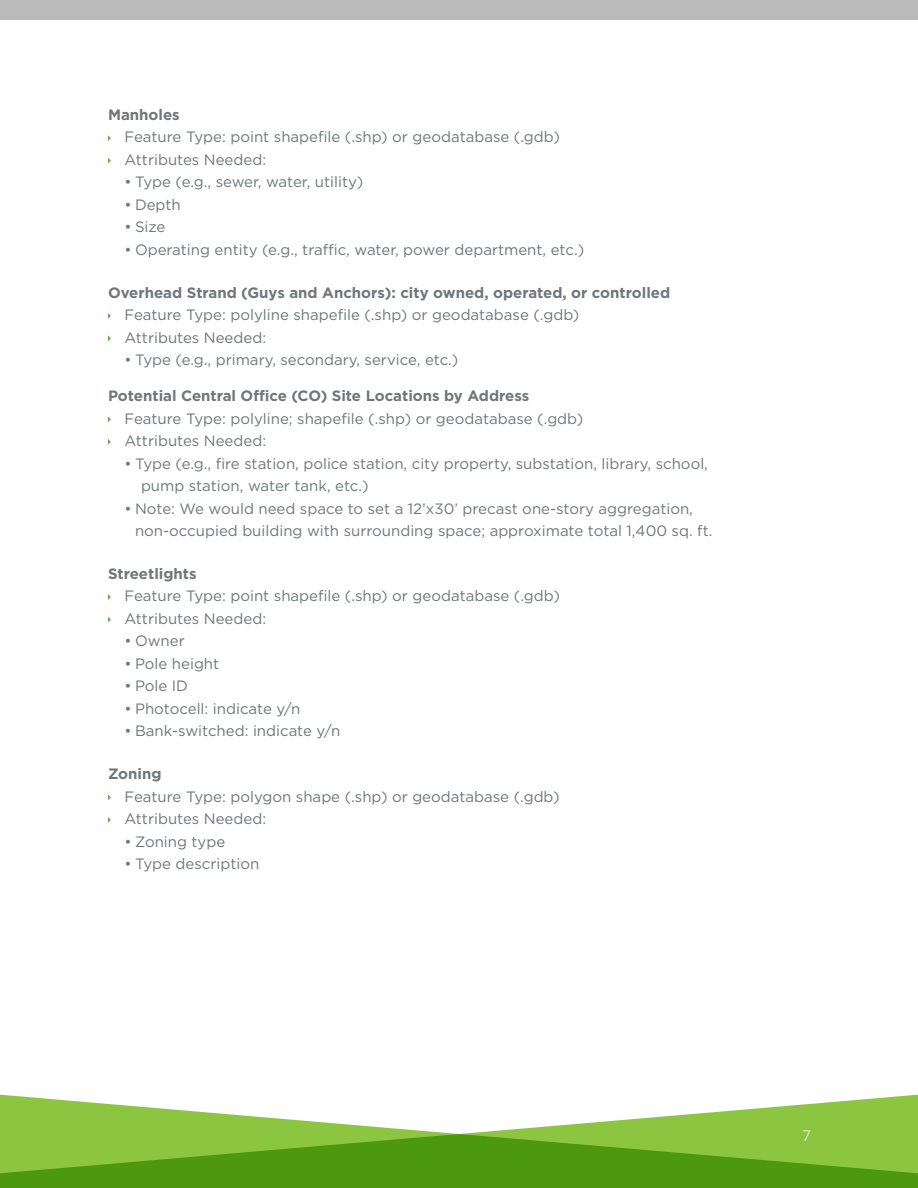
<style>
.page{position:relative;width:918px;height:1188px;background:#fff}
.page>*{position:absolute;margin:0;border:0;box-sizing:border-box;transform-origin:0 0}
.t1{font:15px/22.5px "Gotham";color:#70767a}
.t2{font:700 15px "Gotham";color:#70767a}
.t3{font:300 15px "Gotham";color:#fff}
</style>
<div class="page">
<svg style="left:0;top:1094px;width:918px;height:94px"></svg>
<div style="left:0;top:0;width:918px;height:19px;background:#bababa"></div>
<svg style="left:108px;top:135px;width:3px;height:6px"></svg>
<svg style="left:108px;top:158px;width:3px;height:6px"></svg>
<svg style="left:108px;top:313px;width:3px;height:6px"></svg>
<svg style="left:108px;top:335px;width:3px;height:6px"></svg>
<svg style="left:108px;top:416px;width:3px;height:6px"></svg>
<svg style="left:108px;top:439px;width:3px;height:6px"></svg>
<svg style="left:108px;top:594px;width:3px;height:6px"></svg>
<svg style="left:108px;top:617px;width:3px;height:6px"></svg>
<svg style="left:108px;top:794px;width:3px;height:6px"></svg>
<svg style="left:108px;top:817px;width:3px;height:6px"></svg>
<p class="t2" style="left:108px;top:105px;width:73px">Manholes</p>
<p class="t1" style="left:124px;top:126px;width:437px">Feature Type: point shapefile (.shp) or geodatabase (.gdb)</p>
<p class="t1" style="left:124px;top:148px;width:143px">Attributes Needed:</p>
<p class="t1" style="left:124px;top:171px;width:240px">• Type (e.g., sewer, water, utility)</p>
<p class="t1" style="left:124px;top:193px;width:58px">• Depth</p>
<p class="t1" style="left:124px;top:216px;width:43px">• Size</p>
<p class="t1" style="left:124px;top:238px;width:461px">• Operating entity (e.g., traffic, water, power department, etc.)</p>
<p class="t2" style="left:108px;top:282px;width:564px">Overhead Strand (Guys and Anchors): city owned, operated, or controlled</p>
<p class="t1" style="left:124px;top:303px;width:456px">Feature Type: polyline shapefile (.shp) or geodatabase (.gdb)</p>
<p class="t1" style="left:124px;top:326px;width:143px">Attributes Needed:</p>
<p class="t1" style="left:124px;top:348px;width:336px">• Type (e.g., primary, secondary, service, etc.)</p>
<p class="t2" style="left:108px;top:386px;width:423px">Potential Central Office (CO) Site Locations by Address</p>
<p class="t1" style="left:124px;top:407px;width:460px">Feature Type: polyline; shapefile (.shp) or geodatabase (.gdb)</p>
<p class="t1" style="left:124px;top:429px;width:143px">Attributes Needed:</p>
<p class="t1" style="left:141px;top:452px;width:568px;text-indent:-16px">• Type (e.g., fire station, police station, city property, substation, library, school, pump station, water tank, etc.)</p>
<p class="t1" style="left:135px;top:497px;width:579px;text-indent:-10px">• Note: We would need space to set a 12’x30’ precast one-story aggregation, non-occupied building with surrounding space; approximate total 1,400 sq. ft.</p>
<p class="t2" style="left:108px;top:564px;width:90px">Streetlights</p>
<p class="t1" style="left:124px;top:585px;width:437px">Feature Type: point shapefile (.shp) or geodatabase (.gdb)</p>
<p class="t1" style="left:124px;top:607px;width:143px">Attributes Needed:</p>
<p class="t1" style="left:124px;top:630px;width:62px">• Owner</p>
<p class="t1" style="left:124px;top:652px;width:96px">• Pole height</p>
<p class="t1" style="left:124px;top:675px;width:65px">• Pole ID</p>
<p class="t1" style="left:124px;top:697px;width:177px">• Photocell: indicate y/n</p>
<p class="t1" style="left:124px;top:720px;width:217px">• Bank-switched: indicate y/n</p>
<p class="t2" style="left:108px;top:764px;width:55px">Zoning</p>
<p class="t1" style="left:124px;top:785px;width:437px">Feature Type: polygon shape (.shp) or geodatabase (.gdb)</p>
<p class="t1" style="left:124px;top:807px;width:143px">Attributes Needed:</p>
<p class="t1" style="left:124px;top:830px;width:102px">• Zoning type</p>
<p class="t1" style="left:124px;top:852px;width:136px">• Type description</p>
<p class="t3" style="left:802px;top:1127px;width:10px">7</p>
</div>
